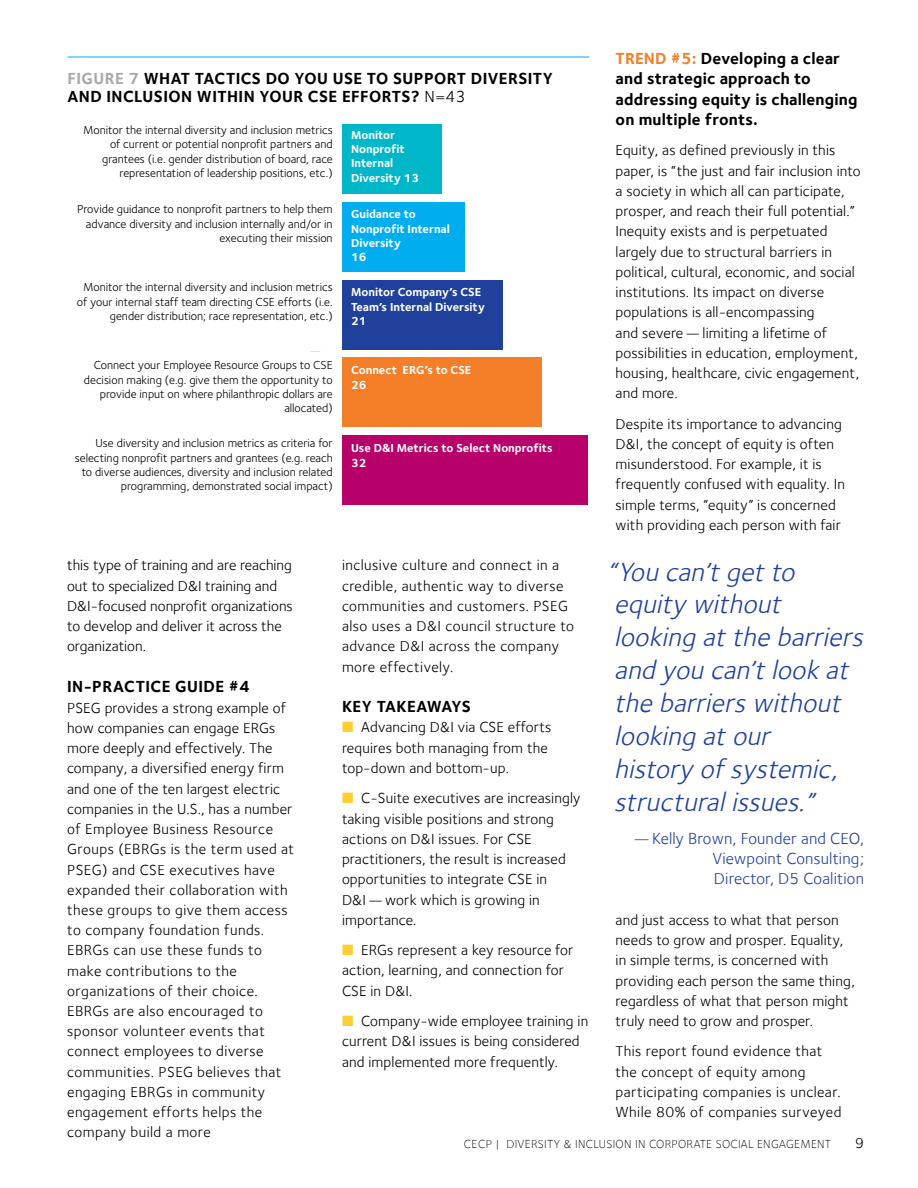
<style>
.page{position:relative;width:918px;height:1188px;background:#fff}
.page>*{position:absolute;margin:0;border:0;box-sizing:border-box;transform-origin:0 0}
.t1{font:italic 27px/33px "Foundry Sterling";color:#20419b}
.t2{font:700 16.5px/20.2px "Foundry Sterling";letter-spacing:.01em;color:#000}
.t3{font:16.5px/20.2px "Foundry Sterling";letter-spacing:.01em;color:#20419b;text-align:justify}
.t4{font:15px/20.2px "Foundry Sterling";letter-spacing:.01em;color:#000}
.t5{font:15px/20.2px "Foundry Sterling";letter-spacing:.03em;color:#000}
.t6{font:12px/14.4px "Foundry Sterling";color:#000;text-align:right}
.t7{font:700 12px/14.4px "Foundry Sterling";color:#fff}
.t8{font:300 12px "Foundry Sterling";letter-spacing:.025em;color:#000}
.s1{color:#a7a9ac}
.s2{font-weight:400}
.s3{color:#f57e29}
.s4{color:#ffce35}
</style>
<div class="page">
<div style="left:342px;top:435px;width:246px;height:70px;background:#b7006a"></div>
<div style="left:342px;top:357px;width:200px;height:70px;background:#f57e29"></div>
<div style="left:342px;top:280px;width:161px;height:70px;background:#20419b"></div>
<div style="left:342px;top:202px;width:123px;height:70px;background:#00aeef"></div>
<div style="left:342px;top:124px;width:100px;height:70px;background:#00b7c9"></div>
<hr style="left:68px;top:57px;width:521px;height:1px;background:#00aeef">
<p class="t2" style="left:68px;top:70px;width:487px;line-height:18px"><span class="s1">FIGURE 7</span> WHAT TACTICS DO YOU USE TO SUPPORT DIVERSITY<br>AND INCLUSION WITHIN YOUR CSE EFFORTS? <span class="s2">N=43</span></p>
<p class="t6" style="left:83px;top:122px;width:251px">Monitor the internal diversity and inclusion metrics of current or potential nonprofit partners and grantees (i.e. gender distribution of board, race representation of leadership positions, etc.)</p>
<p class="t7" style="left:351px;top:127px;width:70px">Monitor<br>Nonprofit<br>Internal<br>Diversity 13</p>
<p class="t6" style="left:77px;top:202px;width:257px">Provide guidance to nonprofit partners to help them advance diversity and inclusion internally and/or in executing their mission</p>
<p class="t7" style="left:351px;top:207px;width:100px">Guidance to<br>Nonprofit Internal<br>Diversity<br>16</p>
<p class="t6" style="left:77px;top:280px;width:257px">Monitor the internal diversity and inclusion metrics of your internal staff team directing CSE efforts (i.e. gender distribution; race representation, etc.)</p>
<p class="t7" style="left:351px;top:285px;width:135px">Monitor Company’s CSE<br>Team’s Internal Diversity<br>21</p>
<p class="t6" style="left:84px;top:358px;width:250px">Connect your Employee Resource Groups to CSE decision making (e.g. give them the opportunity to provide input on where philanthropic dollars are allocated)</p>
<p class="t7" style="left:351px;top:363px;width:122px">Connect ERG’s to CSE<br>26</p>
<p class="t6" style="left:75px;top:436px;width:259px">Use diversity and inclusion metrics as criteria for selecting nonprofit partners and grantees (e.g. reach to diverse audiences, diversity and inclusion related programming, demonstrated social impact)</p>
<p class="t7" style="left:351px;top:441px;width:203px">Use D&amp;I Metrics to Select Nonprofits<br>32</p>
<p class="t2" style="left:616px;top:48px;width:243px"><span class="s3">TREND #5:</span> Developing a clear and strategic approach to addressing equity is challenging on multiple fronts.</p>
<p class="t4" style="left:616px;top:140px;width:247px">Equity, as defined previously in this paper, is “the just and fair inclusion into a society in which all can participate, prosper, and reach their full potential.” Inequity exists and is perpetuated largely due to structural barriers in political, cultural, economic, and social institutions. Its impact on diverse populations is all-encompassing<br>and severe—limiting a lifetime of possibilities in education, employment, housing, healthcare, civic engagement, and more.</p>
<p class="t4" style="left:616px;top:413px;width:231px">Despite its importance to advancing D&amp;I, the concept of equity is often misunderstood. For example, it is frequently confused with equality. In simple terms, “equity” is concerned with providing each person with fair</p>
<p class="t4" style="left:67px;top:555px;width:227px">this type of training and are reaching out to specialized D&amp;I training and<br>D&amp;I-focused nonprofit organizations to develop and deliver it across the organization.</p>
<p class="t2" style="left:67px;top:676px;width:184px">IN-PRACTICE GUIDE #4</p>
<p class="t5" style="left:67px;top:698px;width:228px">PSEG provides a strong example of how companies can engage ERGs more deeply and effectively. The company, a diversified energy firm and one of the ten largest electric companies in the U.S., has a number of Employee Business Resource<br>Groups (EBRGs is the term used at<br>PSEG) and CSE executives have expanded their collaboration with these groups to give them access to company foundation funds.<br>EBRGs can use these funds to make contributions to the organizations of their choice.<br>EBRGs are also encouraged to sponsor volunteer events that connect employees to diverse communities. PSEG believes that engaging EBRGs in community engagement efforts helps the company build a more</p>
<p class="t5" style="left:342px;top:555px;width:234px">inclusive culture and connect in a credible, authentic way to diverse communities and customers. PSEG also uses a D&amp;I council structure to advance D&amp;I across the company more effectively.</p>
<p class="t2" style="left:342px;top:696px;width:130px">KEY TAKEAWAYS</p>
<p class="t4" style="left:342px;top:717px;width:211px"><span class="s4">■</span> Advancing D&amp;I via CSE efforts requires both managing from the top-down and bottom-up.</p>
<p class="t4" style="left:342px;top:788px;width:240px"><span class="s4">■</span> C-Suite executives are increasingly taking visible positions and strong actions on D&amp;I issues. For CSE practitioners, the result is increased opportunities to integrate CSE in<br>D&amp;I—work which is growing in importance.</p>
<p class="t4" style="left:342px;top:940px;width:233px"><span class="s4">■</span> ERGs represent a key resource for action, learning, and connection for<br>CSE in D&amp;I.</p>
<p class="t4" style="left:342px;top:1011px;width:248px"><span class="s4">■</span> Company-wide employee training in current D&amp;I issues is being considered and implemented more frequently.</p>
<h1 class="t1" style="left:608px;top:555px;width:263px">“You can’tgetto equity without looking atthe barriers and you can’tlook at the barrierswithout looking atour<br>history ofsystemic, structuralissues.”</h1>
<p class="t3" style="left:713px;top:828px;width:153px;text-indent:-79px">—Kelly Brown, Founder and CEO, Viewpoint Consulting; Director, D5 Coalition</p>
<p class="t4" style="left:616px;top:909px;width:241px">and just access to what that person needs to grow and prosper. Equality, in simple terms, is concerned with providing each person the same thing, regardless of what that person might truly need to grow and prosper.</p>
<p class="t5" style="left:616px;top:1041px;width:228px">This report found evidence that the concept of equity among participating companies is unclear.<br>While 80% of companies surveyed</p>
<p class="t8" style="left:464px;top:1137px;width:369px">CECP | DIVERSITY &amp; INCLUSION IN CORPORATE SOCIAL ENGAGEMENT</p>
<p class="t4" style="left:855px;top:1132px;width:10px">9</p>
</div>
